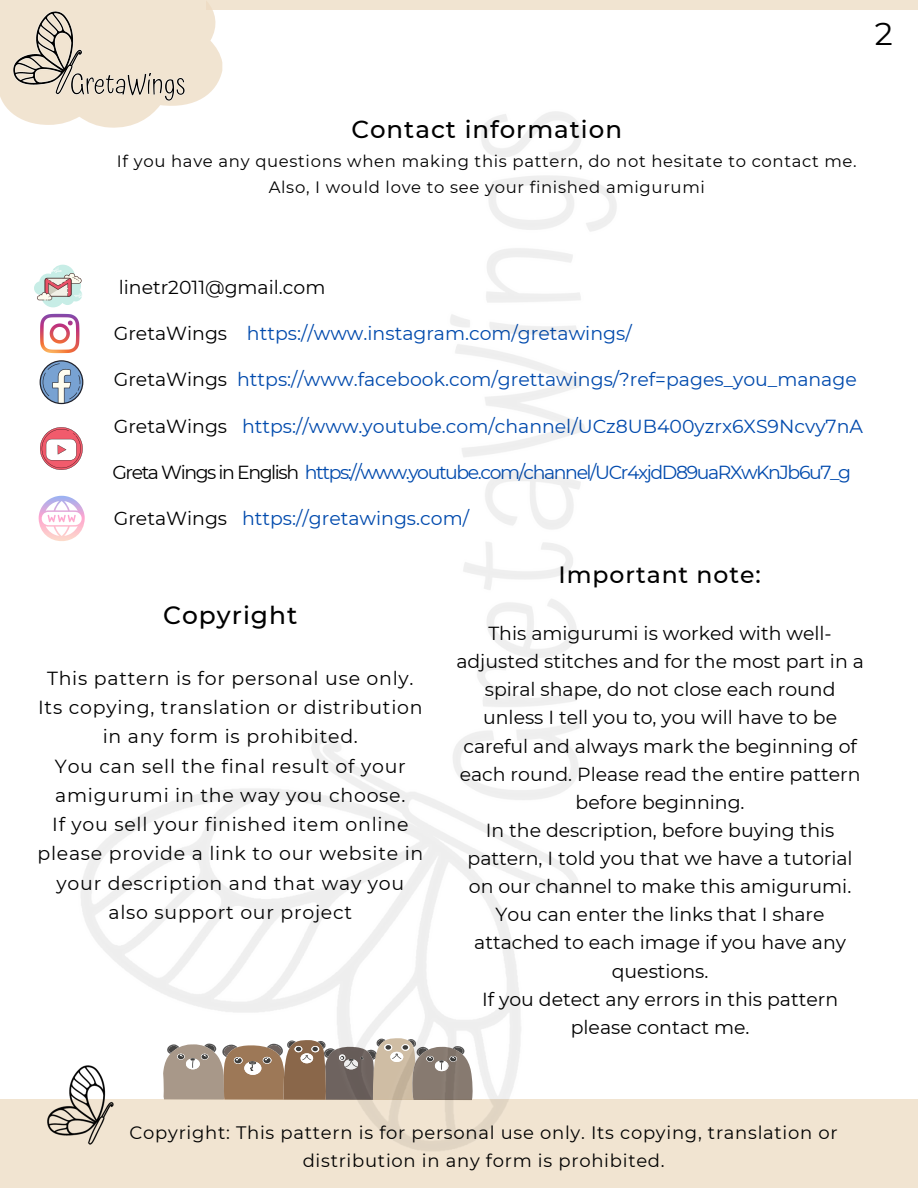
<style>
.page{position:relative;width:918px;height:1188px;background:#fff}
.page>*{position:absolute;margin:0;border:0;box-sizing:border-box;transform-origin:0 0}
.t1{font:31.65px "Montserrat";color:#000}
.t2{font:500 24.9px "Montserrat";letter-spacing:.04em;color:#000}
.t3{font:500 24.45px "Montserrat";letter-spacing:.04em;color:#000}
.t4{font:500 23.55px "Montserrat";letter-spacing:.04em;color:#000}
.t5{font:18.9px/28.2px "Montserrat";color:#000;text-align:center}
.t6{font:18.9px/29.2px "Montserrat";letter-spacing:.04em;color:#000;text-align:center}
.t7{font:18.9px "Montserrat";color:#004aad}
.t8{font:18.9px "Montserrat";letter-spacing:-.075em;color:#004aad}
.t9{font:18px/28.2px "Montserrat";letter-spacing:.04em;color:#000;text-align:center}
.t10{font:16.5px "Montserrat";letter-spacing:.04em;color:#000}
.s1{color:#000}
</style>
<div class="page">
<div style="left:0;top:1099px;width:918px;height:89px;background:#f1e4d1"></div>
<div style="left:207px;top:0;width:711px;height:10px;background:#f1e4d1"></div>
<img style="left:48px;top:1069px;width:31px;height:67px">
<svg style="left:0;top:0;width:222px;height:125px;background:#f2e7d6"></svg>
<img style="left:13px;top:11px;width:172px;height:91px">
<svg style="left:40px;top:360px;width:39px;height:44px"></svg>
<svg style="left:39px;top:496px;width:40px;height:45px"></svg>
<svg style="left:40px;top:314px;width:39px;height:39px"></svg>
<svg style="left:34px;top:265px;width:45px;height:42px"></svg>
<svg style="left:40px;top:427px;width:39px;height:43px"></svg>
<img style="left:79px;top:103px;width:538px;height:1048px">
<p class="t1" style="left:875px;top:14px;width:20px">2</p>
<p class="t3" style="left:351px;top:114px;width:272px">Contact information</p>
<p class="t10" style="left:117px;top:151px;width:741px">If you have any questions when making this pattern, do not hesitate to contact me.</p>
<p class="t10" style="left:269px;top:177px;width:438px">Also, I would love to see your finished amigurumi</p>
<p class="t5" style="left:119px;top:273px;width:208px">linetr2011@gmail.com</p>
<p class="t7" style="left:114px;top:322px;width:519px"><span class="s1">GretaWings</span> https://www.instagram.com/gretawings/</p>
<p class="t7" style="left:114px;top:368px;width:745px"><span class="s1">GretaWings</span> https://www.facebook.com/grettawings/?ref=pages_you_manage</p>
<p class="t7" style="left:114px;top:414px;width:751px"><span class="s1">GretaWings</span> https://www.youtube.com/channel/UCz8UB400yzrx6XS9Ncvy7nA</p>
<p class="t8" style="left:112px;top:460px;width:740px"><span class="s1">Greta Wings in English</span> https://www.youtube.com/channel/UCr4xjdD89uaRXwKnJb6u7_g</p>
<p class="t7" style="left:114px;top:506px;width:357px"><span class="s1">GretaWings</span> https://gretawings.com/</p>
<p class="t2" style="left:163px;top:600px;width:136px">Copyright</p>
<p class="t6" style="left:38px;top:664px;width:386px">This pattern is for personal use only.<br>Its copying, translation or distribution in any form is prohibited.</p>
<p class="t6" style="left:55px;top:751px;width:352px;text-align:left">You can sell the final result of your amigurumi in the way you choose.</p>
<p class="t6" style="left:37px;top:810px;width:387px">If you sell your finished item online please provide a link to our website in your description and that way you also support our project</p>
<p class="t4" style="left:559px;top:560px;width:204px">Important note:</p>
<p class="t5" style="left:456px;top:619px;width:409px">This amigurumi is worked with well&shy;adjusted stitches and for the most part in a spiral shape, do not close each round unless I tell you to, you will have to be careful and always mark the beginning of each round. Please read the entire pattern before beginning.</p>
<p class="t5" style="left:468px;top:816px;width:387px">In the description, before buying this pattern, I told you that we have a tutorial on our channel to make this amigurumi.</p>
<p class="t5" style="left:474px;top:900px;width:373px">You can enter the links that I share attached to each image if you have any questions.</p>
<p class="t5" style="left:482px;top:985px;width:358px">If you detect any errors in this pattern please contact me.</p>
<p class="t9" style="left:130px;top:1119px;width:710px">Copyright: This pattern is for personal use only. Its copying, translation or distribution in any form is prohibited.</p>
</div>
